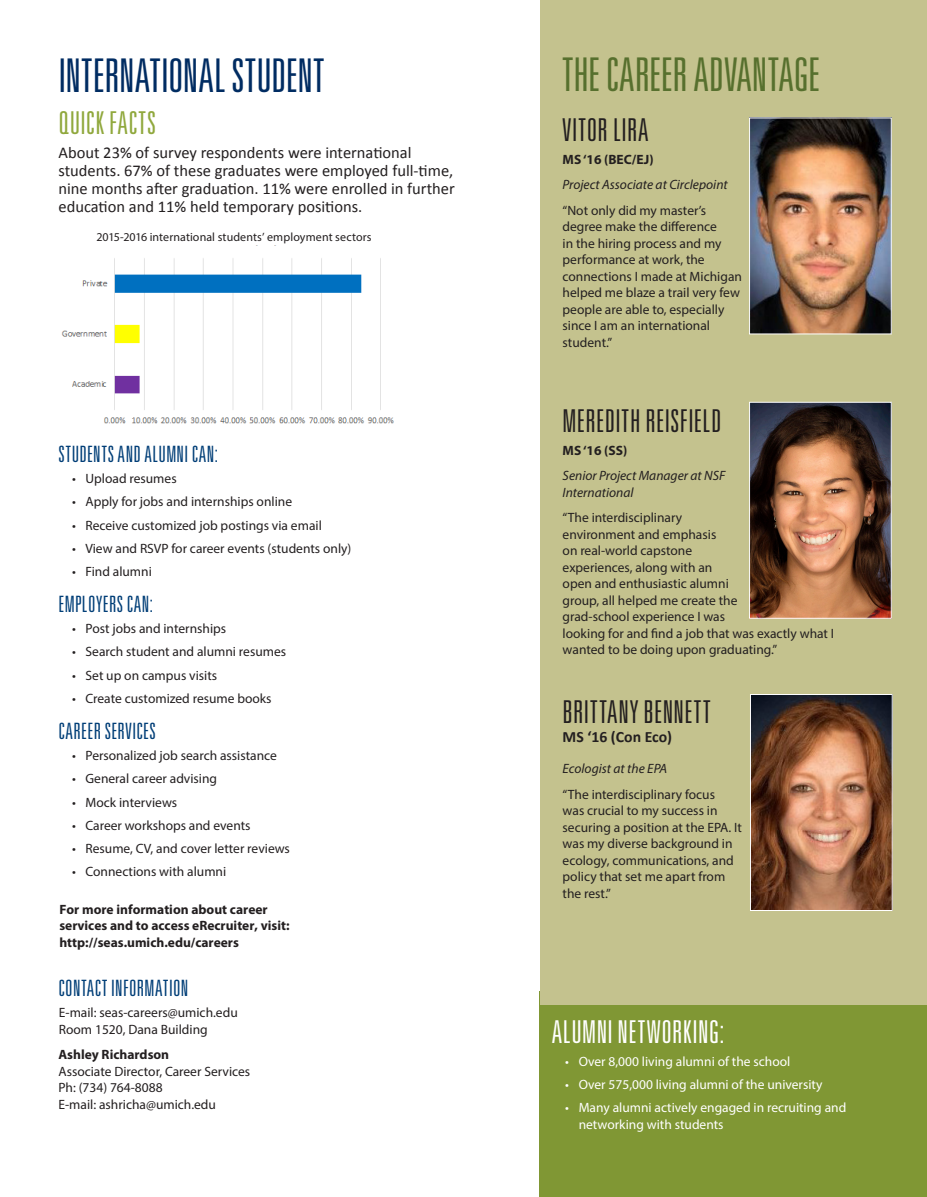
<style>
.page{position:relative;width:927px;height:1197px;background:#fff}
.page>*{position:absolute;margin:0;border:0;box-sizing:border-box;transform-origin:0 0}
.Headline{font:300 ultra-condensed 46.5px "Univers LT Std";letter-spacing:-.005em;color:#002c62}
.Headline-2{font:300 ultra-condensed 46.5px "Univers LT Std";letter-spacing:-.005em;color:#57702e}
.Subhead{font:300 ultra-condensed 31.5px "Univers LT Std";letter-spacing:.015em;color:#231f20}
.Subhead-2{font:300 ultra-condensed 31.5px "Univers LT Std";letter-spacing:.01em;color:#fff}
.Subhead-3{font:300 ultra-condensed 31.5px "Univers LT Std";letter-spacing:.02em;color:#90a83d}
.Sub_Subhead{font:300 ultra-condensed 22.5px "Univers LT Std";letter-spacing:.02em;color:#003e77}
.t1{font:16.5px/18px "Calibri";color:#231f20}
.t2{font:700 15.75px "Calibri";color:#231f20}
.Body_text{font:13.5px/16.5px "Myriad Pro";color:#231f20}
.t3{font:13.5px/16.5px "Myriad Pro";color:#fff}
.Bold_text{font:700 13.5px/16.2px "Myriad Pro";color:#231f20}
.Bold_text-2{font:13.5px/16.5px "Myriad Pro";color:#231f20}
.Body_text-2{font:italic 13.5px/16.5px "Myriad Pro";color:#231f20}
.t4{font:12px "Myriad Pro";letter-spacing:.01em;color:#231f20}
.s1{font-weight:700}
</style>
<div class="page">
<div style="left:540px;top:991px;width:387px;height:206px;background:#809734"></div>
<div style="left:540px;top:0;width:387px;height:1005px;background:#c4c28e"></div>
<img style="left:751px;top:120px;width:139px;height:212px">
<div style="left:749px;top:118px;width:143px;height:216px;border:1px solid #fff"></div>
<img style="left:752px;top:696px;width:139px;height:213px">
<div style="left:750px;top:694px;width:143px;height:217px;border:1px solid #fff"></div>
<img style="left:61px;top:258px;width:333px;height:166px">
<img style="left:751px;top:404px;width:139px;height:213px">
<div style="left:749px;top:402px;width:143px;height:217px;border:1px solid #fff"></div>
<p class="Headline" style="left:58px;top:51px;width:268px">INTERNATIONAL STUDENT</p>
<p class="Subhead-3" style="left:58px;top:106px;width:99px">QUICK FACTS</p>
<p class="t1" style="left:58px;top:144px;width:398px">About 23% of survey respondents were international students. 67% of these graduates were employed full-time, nine months after graduation. 11% were enrolled in further education and 11% held temporary positions.</p>
<p class="t4" style="left:96px;top:230px;width:277px">2015-2016 international students’ employment sectors</p>
<p class="Sub_Subhead" style="left:58px;top:442px;width:161px">STUDENTS AND ALUMNI CAN:</p>
<p class="Body_text" style="left:72px;top:470px;width:106px">• Upload resumes</p>
<p class="Body_text" style="left:72px;top:493px;width:222px">• Apply for jobs and internships online</p>
<p class="Body_text" style="left:72px;top:517px;width:251px">• Receive customized job postings via email</p>
<p class="Body_text" style="left:72px;top:540px;width:281px">• View and RSVP for career events (students only)</p>
<p class="Body_text" style="left:72px;top:563px;width:81px">• Find alumni</p>
<p class="Sub_Subhead" style="left:58px;top:592px;width:96px">EMPLOYERS CAN:</p>
<p class="Body_text" style="left:72px;top:620px;width:156px">• Post jobs and internships</p>
<p class="Body_text" style="left:72px;top:644px;width:216px">• Search student and alumni resumes</p>
<p class="Body_text" style="left:72px;top:667px;width:147px">• Set up on campus visits</p>
<p class="Body_text" style="left:72px;top:690px;width:201px">• Create customized resume books</p>
<p class="Sub_Subhead" style="left:58px;top:719px;width:99px">CAREER SERVICES</p>
<p class="Body_text" style="left:72px;top:747px;width:206px">• Personalized job search assistance</p>
<p class="Body_text" style="left:72px;top:770px;width:147px">• General career advising</p>
<p class="Body_text" style="left:72px;top:794px;width:107px">• Mock interviews</p>
<p class="Body_text" style="left:72px;top:817px;width:180px">• Career workshops and events</p>
<p class="Body_text" style="left:72px;top:840px;width:219px">• Resume, CV, and cover letter reviews</p>
<p class="Body_text" style="left:72px;top:863px;width:156px">• Connections with alumni</p>
<p class="Bold_text" style="left:59px;top:901px;width:232px">For more information about career services and to access eRecruiter, visit: http://seas.umich.edu/careers</p>
<p class="Sub_Subhead" style="left:58px;top:976px;width:131px">CONTACT INFORMATION</p>
<p class="Body_text" style="left:59px;top:1004px;width:180px">E-mail: seas-careers@umich.edu<br>Room 1520, Dana Building</p>
<p class="Bold_text-2" style="left:58px;top:1046px;width:193px"><span class="s1">Ashley Richardson<br></span>Associate Director, Career Services<br>Ph: (734) 764-8088<br>E-mail: ashricha@umich.edu</p>
<p class="Headline-2" style="left:562px;top:51px;width:260px">THE CAREER ADVANTAGE</p>
<p class="Subhead" style="left:563px;top:113px;width:88px">VITOR LIRA</p>
<p class="Bold_text" style="left:563px;top:151px;width:93px">MS ‘16 (BEC/EJ)</p>
<p class="Body_text-2" style="left:563px;top:176px;width:167px">Project Associate at Circlepoint</p>
<p class="Body_text" style="left:563px;top:202px;width:181px">“Not only did my master’s degree make the difference<br>in the hiring process and my performance at work, the connections I made at Michigan helped me blaze a trail very few people are able to, especially since I am an international student.”</p>
<p class="Subhead" style="left:563px;top:404px;width:160px">MEREDITH REISFIELD</p>
<p class="Bold_text" style="left:563px;top:442px;width:66px">MS ‘16 (SS)</p>
<p class="Body_text-2" style="left:563px;top:467px;width:164px">Senior Project Manager at NSF<br>International</p>
<p class="Body_text" style="left:563px;top:509px;width:273px">“The interdisciplinary<br>environment and emphasis<br>on real-world capstone<br>experiences, along with an<br>open and enthusiastic alumni<br>group, all helped me create the<br>grad-school experience I was<br>looking for and find a job that was exactly what I wanted to be doing upon graduating.”</p>
<p class="Subhead" style="left:563px;top:695px;width:150px">BRITTANY BENNETT</p>
<p class="t2" style="left:563px;top:726px;width:111px">MS ‘16 (Con Eco)</p>
<p class="Body_text-2" style="left:563px;top:760px;width:106px">Ecologist at the EPA</p>
<p class="Body_text" style="left:563px;top:786px;width:181px">“The interdisciplinary focus<br>was crucial to my success in securing a position at the EPA. It was my diverse background in ecology, communications, and policy that set me apart from the rest.”</p>
<p class="Subhead-2" style="left:552px;top:1015px;width:174px">ALUMNI NETWORKING:</p>
<p class="t3" style="left:565px;top:1053px;width:227px">• Over 8,000 living alumni of the school</p>
<p class="t3" style="left:565px;top:1076px;width:259px">• Over 575,000 living alumni of the university</p>
<p class="t3" style="left:579px;top:1099px;width:269px;text-indent:-14px">• Many alumni actively engaged in recruiting and networking with students</p>
</div>
